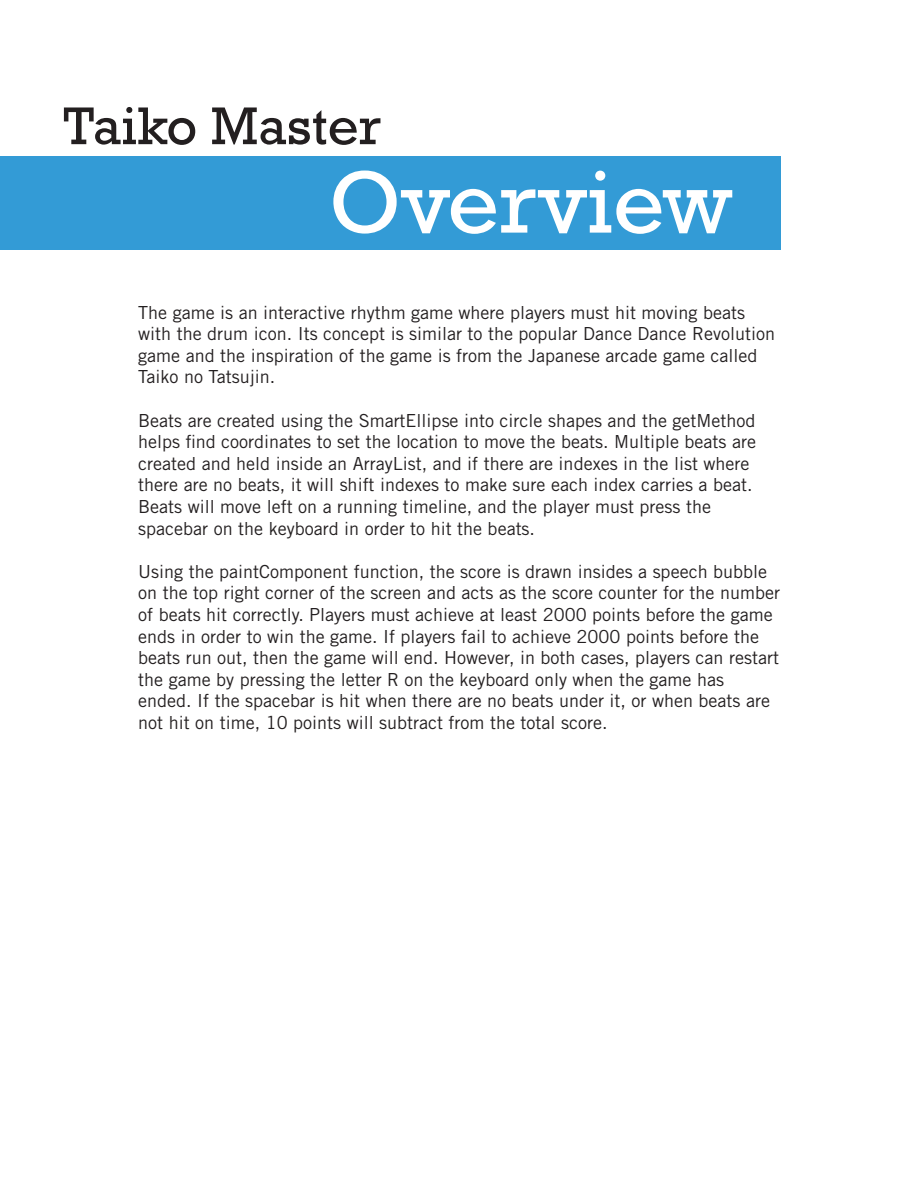
<style>
.page{position:relative;width:918px;height:1188px;background:#fff}
.page>*{position:absolute;margin:0;border:0;box-sizing:border-box;transform-origin:0 0}
.t1{font:90px "Rockwell";color:#fff}
.t2{font:54px "Rockwell";color:#231f20}
.t3{font:18px/21.6px "Trade Gothic LT Std";color:#231f20}
</style>
<div class="page">
<div style="left:0;top:157px;width:781px;height:93px;background:#339bd6"></div>
<h2 class="t2" style="left:63px;top:95px;width:319px">Taiko Master</h2>
<h1 class="t1" style="left:329px;top:150px;width:405px">Overview</h1>
<p class="t3" style="left:138px;top:301px;width:638px">The game is an interactive rhythm game where players must hit moving beats with the drum icon. Its concept is similar to the popular Dance Dance Revolution game and the inspiration of the game is from the Japanese arcade game called Taiko no Tatsujin.</p>
<p class="t3" style="left:138px;top:409px;width:619px">Beats are created using the SmartEllipse into circle shapes and the getMethod helps find coordinates to set the location to move the beats. Multiple beats are created and held inside an ArrayList, and if there are indexes in the list where there are no beats, it will shift indexes to make sure each index carries a beat.<br>Beats will move left on a running timeline, and the player must press the spacebar on the keyboard in order to hit the beats.</p>
<p class="t3" style="left:138px;top:560px;width:643px">Using the paintComponent function, the score is drawn insides a speech bubble on the top right corner of the screen and acts as the score counter for the number of beats hit correctly. Players must achieve at least 2000 points before the game ends in order to win the game. If players fail to achieve 2000 points before the beats run out, then the game will end. However, in both cases, players can restart the game by pressing the letter R on the keyboard only when the game has ended. If the spacebar is hit when there are no beats under it, or when beats are not hit on time, 10 points will subtract from the total score.</p>
</div>
